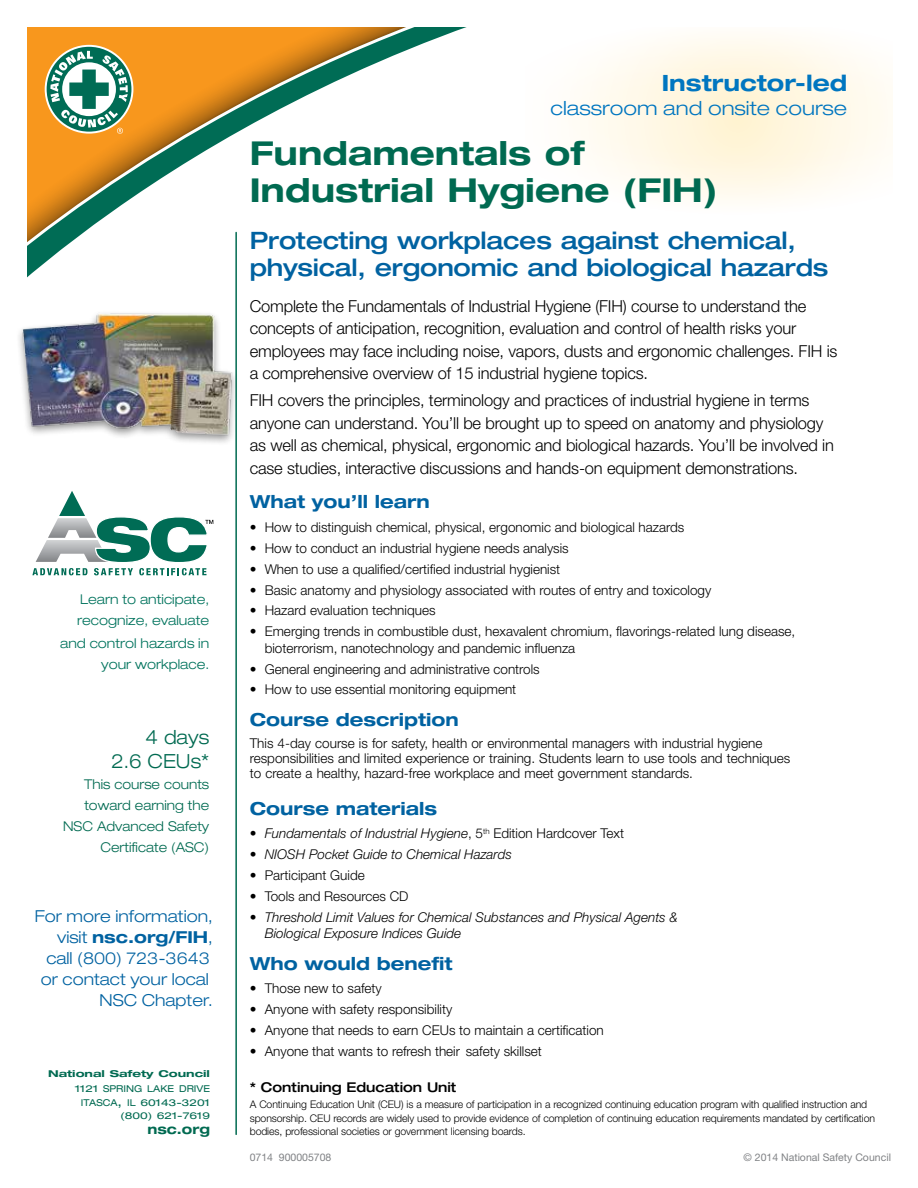
<style>
.page{position:relative;width:918px;height:1188px;background:#fff}
.page>*{position:absolute;margin:0;border:0;box-sizing:border-box;transform-origin:0 0}
.t1{font:700 expanded 33px/37.5px "Helvetica Neue LT Std";color:#006a51}
.t2{font:500 expanded 24px/27px "Helvetica Neue LT Std";letter-spacing:-.01em;color:#0062a1}
.t3{font:700 expanded 22.5px "Helvetica Neue LT Std";color:#0076c0}
.t4{font:300 expanded 19.5px "Helvetica Neue LT Std";color:#0076c0;scale:1.05 1}
.t5{font:300 expanded 19.5px/24px "Helvetica Neue LT Std";color:#006a51;text-align:right}
.t6{font:700 expanded 18px "Helvetica Neue LT Std";color:#0062a1}
.t7{font:300 16.5px/22.5px "Helvetica Neue LT Std";letter-spacing:-.01em;color:#000}
.t8{font:300 expanded 16.5px/21px "Helvetica Neue LT Std";color:#0062a1;text-align:right}
.t9{font:300 13.5px/15px "Helvetica Neue LT Std";color:#000}
.t10{font:italic 300 13.5px/16.5px "Helvetica Neue LT Std";color:#000}
.t11{font:300 expanded 13.5px/21px "Helvetica Neue LT Std";color:#00735d}
.t12{font:300 expanded 13.5px/21px "Helvetica Neue LT Std";color:#006a51;text-align:right}
.t13{font:500 expanded 13.5px "Helvetica Neue LT Std";color:#000}
.t14{font:700 expanded 13.5px "Helvetica Neue LT Std";color:#006a51}
.t15{font:300 10.5px/13.5px "Helvetica Neue LT Std";letter-spacing:-.01em;color:#000}
.t16{font:10.5px "Helvetica Neue LT Std";color:#808285}
.t17{font:expanded 9.45px/13.5px "Helvetica Neue LT Std";color:#006a51;text-align:right;scale:1.21 1}
.t18{font:700 expanded 9.45px "Helvetica Neue LT Std";color:#006a51;scale:1.21 1}
.s1{font-weight:700}
.s2{font-size:13.5px}
.s3{font-style:normal}
</style>
<div class="page">
<svg style="left:27px;top:27px;width:440px;height:251px"></svg>
<svg style="left:45px;top:45px;width:88px;height:89px"></svg>
<div style="left:47px;top:47px;width:84px;height:85px;background:#006c55;border-radius:50%"></div>
<svg style="left:50px;top:51px;width:78px;height:83px"></svg>
<svg style="left:580px;top:36px;width:312px;height:164px"></svg>
<hr style="left:235px;top:232px;width:2px;height:902px;background:#006a51">
<img style="left:19px;top:288px;width:218px;height:159px">
<svg style="left:32px;top:491px;width:181px;height:84px"></svg>
<p class="t11" style="left:77px;top:588px;width:134px">Learn to anticipate, recognize, evaluate</p>
<p class="t11" style="left:60px;top:633px;width:151px;text-align:right">and control hazards in your workplace.</p>
<h3 class="t5" style="left:111px;top:725px;width:99px">4 days<br>2.6 CEUs*</h3>
<p class="t12" style="left:63px;top:774px;width:148px">This course counts toward earning the<br>NSC Advanced Safety<br>Certificate (ASC)</p>
<p class="t8" style="left:35px;top:905px;width:179px">For more information, visit <span class="s1">nsc.org/FIH</span>, call (800) 723-3643 or contact your local<br>NSC Chapter.</p>
<p class="t18" style="left:48px;top:1068px;width:135px">National Safety Council</p>
<p class="t17" style="left:75px;top:1082px;width:113px">1121 SPRING LAKE DRIVE<br>ITASCA<span class="s2">,</span> IL 60143-3201 (800) 621-7619</p>
<p class="t14" style="left:147px;top:1121px;width:64px">nsc.org</p>
<h3 class="t3" style="left:662px;top:69px;width:187px">Instructor-led</h3>
<h3 class="t4" style="left:551px;top:96px;width:284px">classroom and onsite course</h3>
<h1 class="t1" style="left:250px;top:134px;width:469px">Fundamentals of<br>Industrial Hygiene (FIH)</h1>
<h2 class="t2" style="left:250px;top:226px;width:580px">Protecting workplaces against chemical, physical, ergonomic and biological hazards</h2>
<p class="t7" style="left:250px;top:294px;width:589px">Complete the Fundamentals of Industrial Hygiene (FIH) course to understand the concepts of anticipation, recognition, evaluation and control of health risks your employees may face including noise, vapors, dusts and ergonomic challenges. FIH is a comprehensive overview of 15 industrial hygiene topics.</p>
<p class="t7" style="left:250px;top:389px;width:586px">FIH covers the principles, terminology and practices of industrial hygiene in terms anyone can understand. You’ll be brought up to speed on anatomy and physiology as well as chemical, physical, ergonomic and biological hazards. You’ll be involved in case studies, interactive discussions and hands-on equipment demonstrations.</p>
<h3 class="t6" style="left:250px;top:491px;width:181px">What you’ll learn</h3>
<p class="t9" style="left:250px;top:519px;width:436px">• How to distinguish chemical, physical, ergonomic and biological hazards</p>
<p class="t9" style="left:250px;top:540px;width:321px">• How to conduct an industrial hygiene needs analysis</p>
<p class="t9" style="left:250px;top:561px;width:312px">• When to use a qualified/certified industrial hygienist</p>
<p class="t9" style="left:250px;top:582px;width:463px">• Basic anatomy and physiology associated with routes of entry and toxicology</p>
<p class="t9" style="left:250px;top:603px;width:187px">• Hazard evaluation techniques</p>
<p class="t9" style="left:265px;top:623px;width:532px;line-height:16.5px;text-indent:-15px">• Emerging trends in combustible dust, hexavalent chromium, flavorings-related lung disease, bioterrorism, nanotechnology and pandemic influenza</p>
<p class="t9" style="left:250px;top:661px;width:292px">• General engineering and administrative controls</p>
<p class="t9" style="left:250px;top:682px;width:268px">• How to use essential monitoring equipment</p>
<h3 class="t6" style="left:250px;top:708px;width:210px">Course description</h3>
<p class="t9" style="left:250px;top:735px;width:542px">This 4-day course is for safety, health or environmental managers with industrial hygiene responsibilities and limited experience or training. Students learn to use tools and techniques to create a healthy, hazard-free workplace and meet government standards.</p>
<h3 class="t6" style="left:250px;top:797px;width:189px">Course materials</h3>
<p class="t10" style="left:250px;top:825px;width:376px"><span class="s3">•</span> Fundamentals of Industrial Hygiene<span class="s3">, 5</span><sup>th</sup> <span class="s3">Edition Hardcover Text</span></p>
<p class="t10" style="left:250px;top:846px;width:264px"><span class="s3">•</span> NIOSH Pocket Guide to Chemical Hazards</p>
<p class="t9" style="left:250px;top:868px;width:117px">• Participant Guide</p>
<p class="t9" style="left:250px;top:888px;width:160px">• Tools and Resources CD</p>
<p class="t10" style="left:265px;top:909px;width:415px;text-indent:-15px"><span class="s3">•</span> Threshold Limit Values for Chemical Substances and Physical Agents &amp;<br>Biological Exposure Indices Guide</p>
<h3 class="t6" style="left:250px;top:952px;width:204px">Who would benefit</h3>
<p class="t9" style="left:250px;top:981px;width:134px">• Those new to safety</p>
<p class="t9" style="left:250px;top:1002px;width:204px">• Anyone with safety responsibility</p>
<p class="t9" style="left:250px;top:1022px;width:356px">• Anyone that needs to earn CEUs to maintain a certification</p>
<p class="t9" style="left:250px;top:1043px;width:294px">• Anyone that wants to refresh their safety skillset</p>
<p class="t13" style="left:250px;top:1078px;width:208px">* Continuing Education Unit</p>
<p class="t15" style="left:250px;top:1097px;width:627px">A Continuing Education Unit (CEU) is a measure of participation in a recognized continuing education program with qualified instruction and sponsorship. CEU records are widely used to provide evidence of completion of continuing education requirements mandated by certification bodies, professional societies or government licensing boards.</p>
<p class="t16" style="left:250px;top:1151px;width:83px">0714 900005708</p>
<p class="t16" style="left:744px;top:1151px;width:149px">© 2014 National Safety Council</p>
</div>
